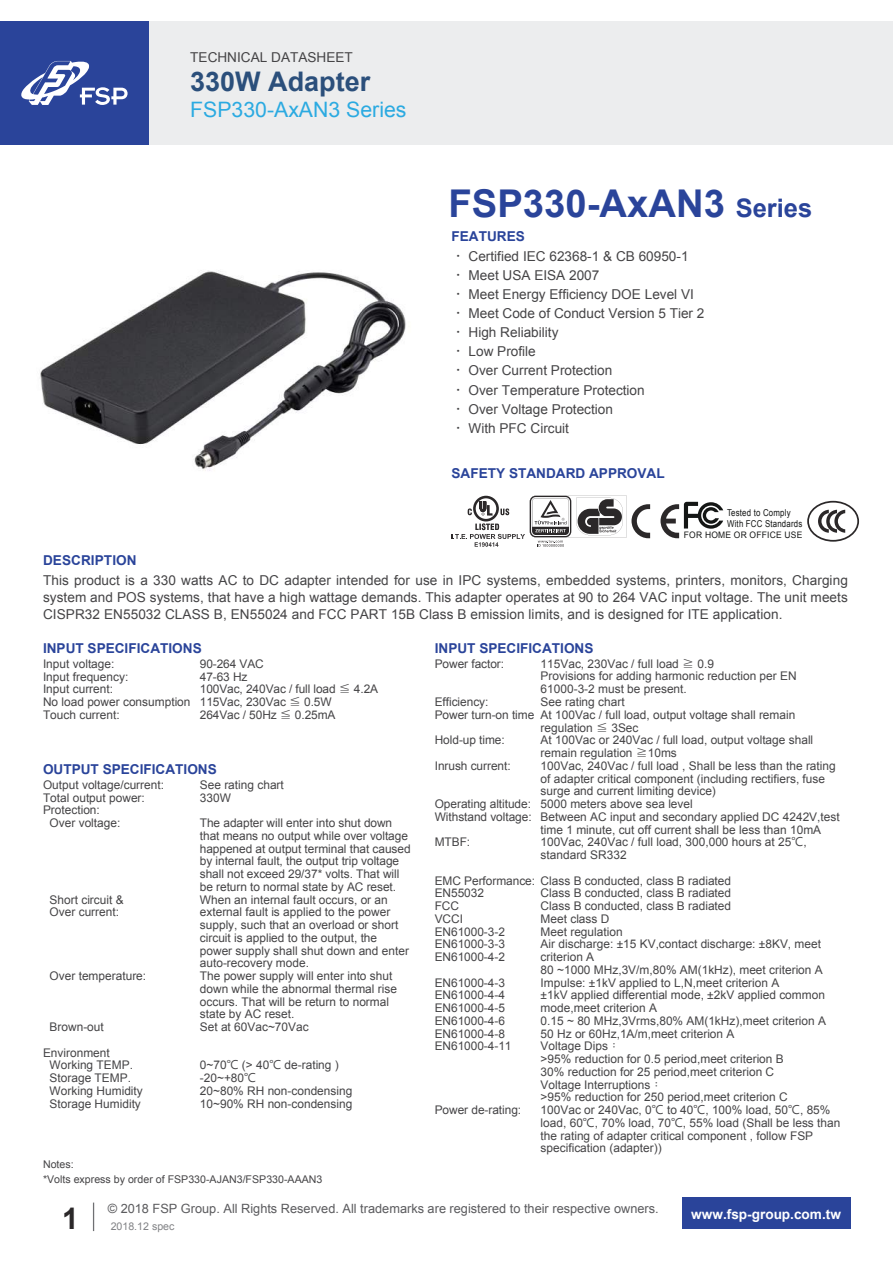
<style>
.page{position:relative;width:893px;height:1263px;background:#fff}
.page>*{position:absolute;margin:0;border:0;box-sizing:border-box;transform-origin:0 0}
.t1{font:700 38.25px "Arial";color:#2a449a}
.t2{font:700 29.7px "Arial";color:#2b2829}
.t3{font:700 27px "Arial";color:#2b4f7b}
.t4{font:21.3px "Arial";color:#2baae1}
.t5{font:13.65px/19.2px "Arial";color:#454446}
.t6{font:700 13.65px "Arial";color:#2a449a}
.t7{font:700 13.65px "Arial";color:#fff}
.t8{font:12.75px "Arial";color:#5b5b5e}
.t9{font:11.85px/12.8px "Arial";color:#454446}
.t10{font:10.65px/14.9px "Arial";color:#454446}
.t11{font:10.65px "Arial";color:#828386}
.t12{font:9.45px/11.2px "Arial";letter-spacing:.025em;color:#141615;scale:.83 1}
.t13{font:9px "Arial";letter-spacing:.025em;color:#141615;scale:.95 1}
.s1{font-size:25.5px}
.s2{font-weight:700;color:#2a449a}
.s3{font-family:"Adobe Ming Std";font-weight:300}
.s4{font-family:"Microsoft Jheng Hei"}
</style>
<div class="page">
<img style="left:40px;top:270px;width:366px;height:201px">
<svg style="left:93px;top:1202px;width:1px;height:29px"></svg>
<div style="left:682px;top:1197px;width:168px;height:32px;background:#2a449a"></div>
<div style="left:0;top:21px;width:893px;height:124px;background:#ecedee"></div>
<div style="left:0;top:21px;width:149px;height:124px;background:#2a449a"></div>
<svg style="left:21px;top:61px;width:107px;height:44px"></svg>
<svg style="left:807px;top:501px;width:52px;height:41px"></svg>
<svg style="left:452px;top:496px;width:271px;height:51px"></svg>
<p class="t5" style="left:190px;top:48px;width:164px">TECHNICAL DATASHEET</p>
<h3 class="t3" style="left:190px;top:72px;width:182px">330W Adapter</h3>
<h3 class="t4" style="left:190px;top:101px;width:218px">FSP330-AxAN3 Series</h3>
<h1 class="t1" style="left:449px;top:189px;width:365px">FSP330-AxAN3 <span class="s1">Series</span></h1>
<p class="t5" style="left:452px;top:228px;width:254px"><span class="s2">FEATURES<br></span><span class="s3">‧</span> Certified IEC 62368-1 &amp; CB 60950-1 <span class="s3">‧</span> Meet USA EISA 2007<br><span class="s3">‧</span> Meet Energy Efficiency DOE Level VI <span class="s3">‧</span> Meet Code of Conduct Version 5 Tier 2 <span class="s3">‧</span> High Reliability<br><span class="s3">‧</span> Low Profile<br><span class="s3">‧</span> Over Current Protection<br><span class="s3">‧</span> Over Temperature Protection<br><span class="s3">‧</span> Over Voltage Protection<br><span class="s3">‧</span> With PFC Circuit</p>
<p class="t6" style="left:452px;top:468px;width:215px">SAFETY STANDARD APPROVAL</p>
<p class="t12" style="left:727px;top:507px;width:92px">Tested to Comply<br>With FCC Standards</p>
<p class="t13" style="left:684px;top:531px;width:126px">FOR HOME OR OFFICE USE</p>
<p class="t6" style="left:43px;top:555px;width:95px">DESCRIPTION</p>
<p class="t5" style="left:43px;top:572px;width:806px;line-height:17px;text-align:justify">This product is a 330 watts AC to DC adapter intended for use in IPC systems, embedded systems, printers, monitors, Charging system and POS systems, that have a high wattage demands. This adapter operates at 90 to 264 VAC input voltage. The unit meets CISPR32 EN55032 CLASS B, EN55024 and FCC PART 15B Class B emission limits, and is designed for ITE application.</p>
<p class="t6" style="left:43px;top:643px;width:160px">INPUT SPECIFICATIONS</p>
<p class="t9" style="left:43px;top:658px;width:149px">Input voltage:<br>Input frequency:<br>Input current:<br>No load power consumption<br>Touch current:</p>
<p class="t9" style="left:200px;top:658px;width:180px">90-264 VAC<br>47-63 Hz<br>100Vac, 240Vac / full load <span class="s3">≦</span> 4.2A<br>115Vac, 230Vac <span class="s3">≦</span> 0.5W<br>264Vac / 50Hz <span class="s3">≦</span> 0.25mA</p>
<p class="t6" style="left:435px;top:643px;width:160px">INPUT SPECIFICATIONS</p>
<p class="t9" style="left:435px;top:658px;width:71px">Power factor:</p>
<p class="t9" style="left:435px;top:697px;width:101px">Efficiency:<br>Power turn-on time</p>
<p class="t9" style="left:435px;top:728px;width:77px;line-height:25.5px">Hold-up time:<br>Inrush current:</p>
<p class="t9" style="left:435px;top:799px;width:98px">Operating altitude:<br>Withstand voltage:</p>
<p class="t9" style="left:435px;top:837px;width:37px">MTBF:</p>
<p class="t9" style="left:435px;top:875px;width:102px">EMC Performance:<br>EN55032<br>FCC<br>VCCI<br>EN61000-3-2<br>EN61000-3-3<br>EN61000-4-2</p>
<p class="t9" style="left:435px;top:977px;width:78px">EN61000-4-3<br>EN61000-4-4<br>EN61000-4-5<br>EN61000-4-6<br>EN61000-4-8<br>EN61000-4-11</p>
<p class="t9" style="left:541px;top:658px;width:301px">115Vac, 230Vac / full load <span class="s3">≧</span> 0.9<br>Provisions for adding harmonic reduction per EN 61000-3-2 must be present.<br>See rating chart<br>At 100Vac / full load, output voltage shall remain regulation <span class="s3">≦</span> 3Sec<br>At 100Vac or 240Vac / full load, output voltage shall remain regulation <span class="s3">≧</span>10ms<br>100Vac, 240Vac / full load , Shall be less than the rating of adapter critical component (including rectifiers, fuse surge and current limiting device)<br>5000 meters above sea level<br>Between AC input and secondary applied DC 4242V,test time 1 minute, cut off current shall be less than 10mA 100Vac, 240Vac / full load, 300,000 hours at 25<span class="s4">℃</span>, standard SR332</p>
<p class="t9" style="left:541px;top:875px;width:301px">Class B conducted, class B radiated<br>Class B conducted, class B radiated<br>Class B conducted, class B radiated<br>Meet class D<br>Meet regulation<br>Air discharge: ±15 KV,contact discharge: ±8KV, meet criterion A<br>80 ~1000 MHz,3V/m,80% AM(1kHz), meet criterion A Impulse: ±1kV applied to L,N,meet criterion A<br>±1kV applied differential mode, ±2kV applied common mode,meet criterion A<br>0.15 ~ 80 MHz,3Vrms,80% AM(1kHz),meet criterion A 50 Hz or 60Hz,1A/m,meet criterion A<br>Voltage Dips<span class="s3">：<br></span>&gt;95% reduction for 0.5 period,meet criterion B<br>30% reduction for 25 period,meet criterion C<br>Voltage Interruptions<span class="s3">：<br></span>&gt;95% reduction for 250 period,meet criterion C<br>100Vac or 240Vac, 0<span class="s4">℃</span> to 40<span class="s4">℃</span>, 100% load, 50<span class="s4">℃</span>, 85% load, 60<span class="s4">℃</span>, 70% load, 70<span class="s4">℃</span>, 55% load (Shall be less than the rating of adapter critical component , follow FSP specification (adapter))</p>
<p class="t6" style="left:43px;top:764px;width:175px">OUTPUT SPECIFICATIONS</p>
<p class="t9" style="left:43px;top:779px;width:123px">Output voltage/current:</p>
<p class="t9" style="left:43px;top:792px;width:103px">Total output power:</p>
<p class="t9" style="left:43px;top:805px;width:58px">Protection:</p>
<p class="t9" style="left:50px;top:818px;width:72px">Over voltage:</p>
<p class="t9" style="left:200px;top:779px;width:86px">See rating chart<br>330W</p>
<p class="t9" style="left:200px;top:817px;width:212px">The adapter will enter into shut down that means no output while over voltage happened at output terminal that caused by internal fault, the output trip voltage shall not exceed 29/37* volts. That will be return to normal state by AC reset.<br>When an internal fault occurs, or an external fault is applied to the power supply, such that an overload or short circuit is applied to the output, the power supply shall shut down and enter auto-recovery mode.<br>The power supply will enter into shut down while the abnormal thermal rise occurs. That will be return to normal state by AC reset.<br>Set at 60Vac~70Vac</p>
<p class="t9" style="left:200px;top:1060px;width:154px">0~70<span class="s4">℃</span> (&gt; 40<span class="s4">℃</span> de-rating ) -20~+80<span class="s4">℃<br></span>20~80% RH non-condensing<br>10~90% RH non-condensing</p>
<p class="t9" style="left:50px;top:894px;width:76px">Short circuit &amp;<br>Over current:</p>
<p class="t9" style="left:50px;top:971px;width:98px">Over temperature:</p>
<p class="t9" style="left:43px;top:1015px;width:68px;line-height:25.5px;text-align:center">Brown-out<br>Environment</p>
<p class="t9" style="left:50px;top:1060px;width:95px">Working TEMP.<br>Storage TEMP.<br>Working Humidity<br>Storage Humidity</p>
<p class="t9" style="left:435px;top:1105px;width:88px">Power de-rating:</p>
<p class="t10" style="left:43px;top:1157px;width:281px">Notes:<br>*Volts express by order of FSP330-AJAN3/FSP330-AAAN3</p>
<h2 class="t2" style="left:62px;top:1207px;width:18px">1</h2>
<p class="t8" style="left:108px;top:1204px;width:553px">© 2018 FSP Group. All Rights Reserved. All trademarks are registered to their respective owners.</p>
<p class="t11" style="left:111px;top:1222px;width:65px">2018.12 spec</p>
<p class="t7" style="left:691px;top:1209px;width:151px">www.fsp-group.com.tw</p>
</div>
